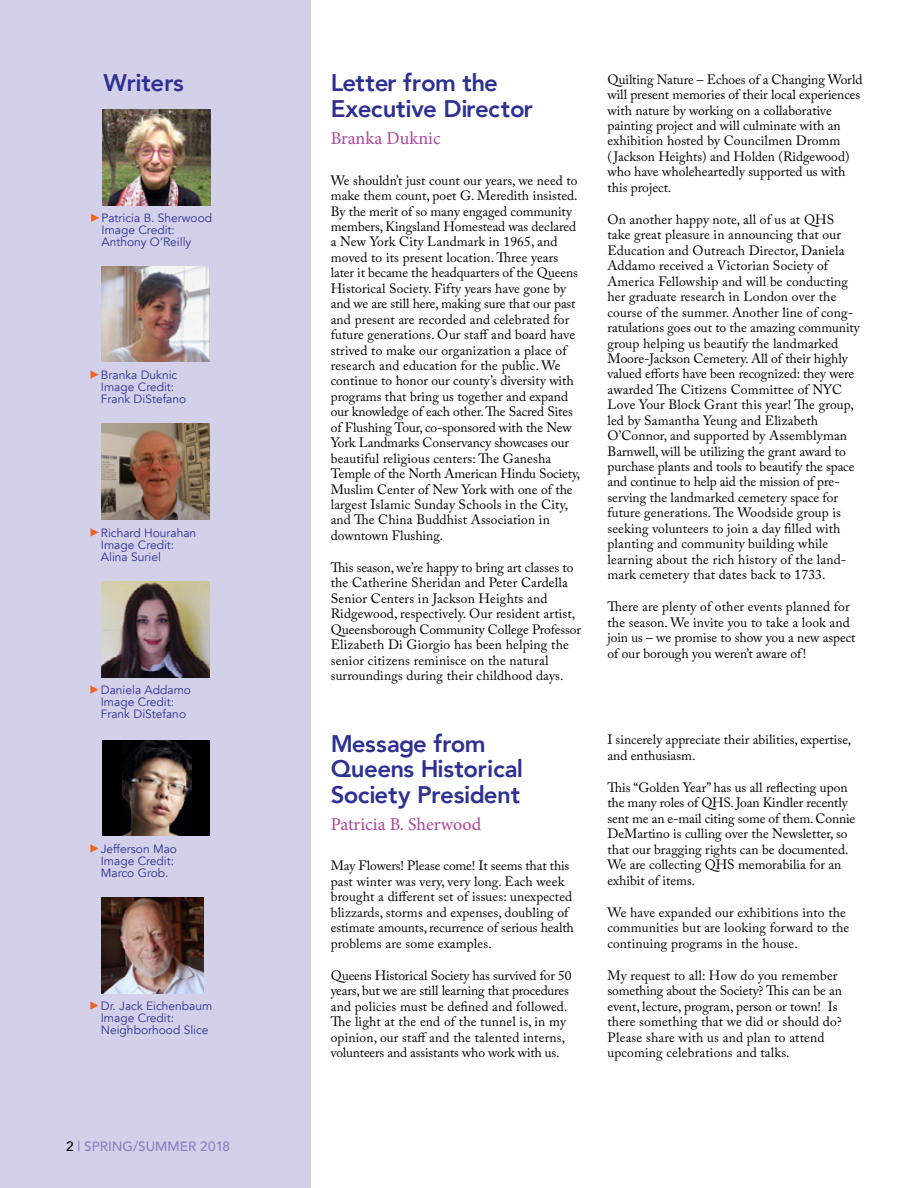
<style>
.page{position:relative;width:918px;height:1188px;background:#fff}
.page>*{position:absolute;margin:0;border:0;box-sizing:border-box;transform-origin:0 0}
.t1{font:800 24px/25.5px "Avenir";letter-spacing:-.01em;color:#2e3092}
.t2{font:18px "Minion Pro";color:#ac4399}
.t3{font:13.5px/15.5px "Adobe Caslon Pro";letter-spacing:.005em;color:#000}
.t4{font:500 13.5px "Avenir";color:#8781bd}
.t5{font:12px/12px "Avenir";color:#2e3092}
.s1{color:#000}
</style>
<div class="page">
<div style="left:0;top:0;width:310px;height:1188px;background:#d3d1e9"></div>
<img style="left:102px;top:266px;width:108px;height:96px">
<img style="left:102px;top:424px;width:108px;height:96px">
<img style="left:102px;top:582px;width:108px;height:95px">
<div style="left:102px;top:740px;width:108px;height:96px;background:#000"></div>
<img style="left:123px;top:740px;width:68px;height:96px">
<img style="left:102px;top:897px;width:102px;height:96px">
<svg style="left:91px;top:370px;width:8px;height:9px"></svg>
<svg style="left:91px;top:528px;width:8px;height:9px"></svg>
<svg style="left:90px;top:686px;width:9px;height:8px"></svg>
<svg style="left:90px;top:844px;width:9px;height:9px"></svg>
<svg style="left:90px;top:1001px;width:9px;height:9px"></svg>
<img style="left:102px;top:110px;width:108px;height:95px">
<svg style="left:91px;top:214px;width:8px;height:8px"></svg>
<h1 class="t1" style="left:104px;top:70px;width:82px">Writers</h1>
<p class="t5" style="left:102px;top:212px;width:112px">Patricia B. Sherwood<br>Image Credit:<br>Anthony O’Reilly</p>
<p class="t5" style="left:101px;top:369px;width:87px">Branka Duknic<br>Image Credit:<br>Frank DiStefano</p>
<p class="t5" style="left:101px;top:527px;width:97px">Richard Hourahan<br>Image Credit:<br>Alina Suriel</p>
<p class="t5" style="left:101px;top:684px;width:92px">Daniela Addamo<br>Image Credit:<br>Frank DiStefano</p>
<p class="t5" style="left:101px;top:843px;width:78px">Jefferson Mao<br>Image Credit:<br>Marco Grob.</p>
<p class="t5" style="left:101px;top:1000px;width:113px">Dr. Jack Eichenbaum<br>Image Credit:<br>Neighborhood Slice</p>
<p class="t4" style="left:66px;top:1135px;width:165px"><span class="s1">2</span> | SPRING/SUMMER 2018</p>
<h1 class="t1" style="left:331px;top:70px;width:204px">Letter from the<br>Executive Director</h1>
<h2 class="t2" style="left:331px;top:127px;width:111px">Branka Duknic</h2>
<p class="t3" style="left:331px;top:172px;width:251px">We shouldn’t just count our years, we need to make them count, poet G. Meredith insisted.<br>By the merit of so many engaged community members, Kingsland Homestead was declared a New York City Landmark in 1965, and moved to its present location. Three years later it became the headquarters of the Queens Historical Society. Fifty years have gone by and we are still here, making sure that our past and present are recorded and celebrated for future generations. Our staff and board have strived to make our organization a place of research and education for the public. We continue to honor our county’s diversity with programs that bring us together and expand our knowledge of each other. The Sacred Sites of Flushing Tour, co-sponsored with the New York Landmarks Conservancy showcases our beautiful religious centers: The Ganesha Temple of the North American Hindu Society, Muslim Center of New York with one of the largest Islamic Sunday Schools in the City, and The China Buddhist Association in downtown Flushing.</p>
<p class="t3" style="left:331px;top:560px;width:252px">This season, we’re happy to bring art classes to the Catherine Sheridan and Peter Cardella Senior Centers in Jackson Heights and Ridgewood, respectively. Our resident artist, Queensborough Community College Professor Elizabeth Di Giorgio has been helping the senior citizens reminisce on the natural surroundings during their childhood days.</p>
<h1 class="t1" style="left:331px;top:731px;width:194px">Message from<br>Queens Historical<br>Society President</h1>
<h2 class="t2" style="left:331px;top:813px;width:152px">Patricia B. Sherwood</h2>
<p class="t3" style="left:331px;top:858px;width:245px">May Flowers! Please come! It seems that this past winter was very, very long. Each week brought a different set of issues: unexpected blizzards, storms and expenses, doubling of estimate amounts, recurrence of serious health problems are some examples.</p>
<p class="t3" style="left:331px;top:967px;width:242px">Queens Historical Society has survived for 50 years, but we are still learning that procedures and policies must be defined and followed.<br>The light at the end of the tunnel is, in my opinion, our staff and the talented interns, volunteers and assistants who work with us.</p>
<p class="t3" style="left:608px;top:71px;width:256px">Quilting Nature – Echoes of a Changing World will present memories of their local experiences with nature by working on a collaborative painting project and will culminate with an exhibition hosted by Councilmen Dromm<br>( Jackson Heights) and Holden (Ridgewood) who have wholeheartedly supported us with this project.</p>
<p class="t3" style="left:608px;top:212px;width:254px">On another happy note, all of us at QHS take great pleasure in announcing that our Education and Outreach Director, Daniela Addamo received a Victorian Society of America Fellowship and will be conducting her graduate research in London over the course of the summer. Another line of cong&shy;ratulations goes out to the amazing community group helping us beautify the landmarked Moore-Jackson Cemetery. All of their highly valued efforts have been recognized: they were awarded The Citizens Committee of NYC Love Your Block Grant this year! The group, led by Samantha Yeung and Elizabeth O’Connor, and supported by Assemblyman Barnwell, will be utilizing the grant award to purchase plants and tools to beautify the space and continue to help aid the mission of pre&shy;serving the landmarked cemetery space for future generations. The Woodside group is seeking volunteers to join a day filled with planting and community building while learning about the rich history of the land&shy;mark cemetery that dates back to 1733.</p>
<p class="t3" style="left:608px;top:599px;width:250px">There are plenty of other events planned for the season. We invite you to take a look and join us – we promise to show you a new aspect of our borough you weren’t aware of!</p>
<p class="t3" style="left:608px;top:732px;width:245px">I sincerely appreciate their abilities, expertise, and enthusiasm.</p>
<p class="t3" style="left:608px;top:779px;width:249px">This “Golden Year” has us all reflecting upon the many roles of QHS. Joan Kindler recently sent me an e-mail citing some of them. Connie DeMartino is culling over the Newsletter, so that our bragging rights can be documented.<br>We are collecting QHS memorabilia for an exhibit of items.</p>
<p class="t3" style="left:608px;top:904px;width:243px">We have expanded our exhibitions into the communities but are looking forward to the continuing programs in the house.</p>
<p class="t3" style="left:608px;top:967px;width:236px">My request to all: How do you remember something about the Society? This can be an event, lecture, program, person or town! Is there something that we did or should do?<br>Please share with us and plan to attend upcoming celebrations and talks.</p>
</div>
